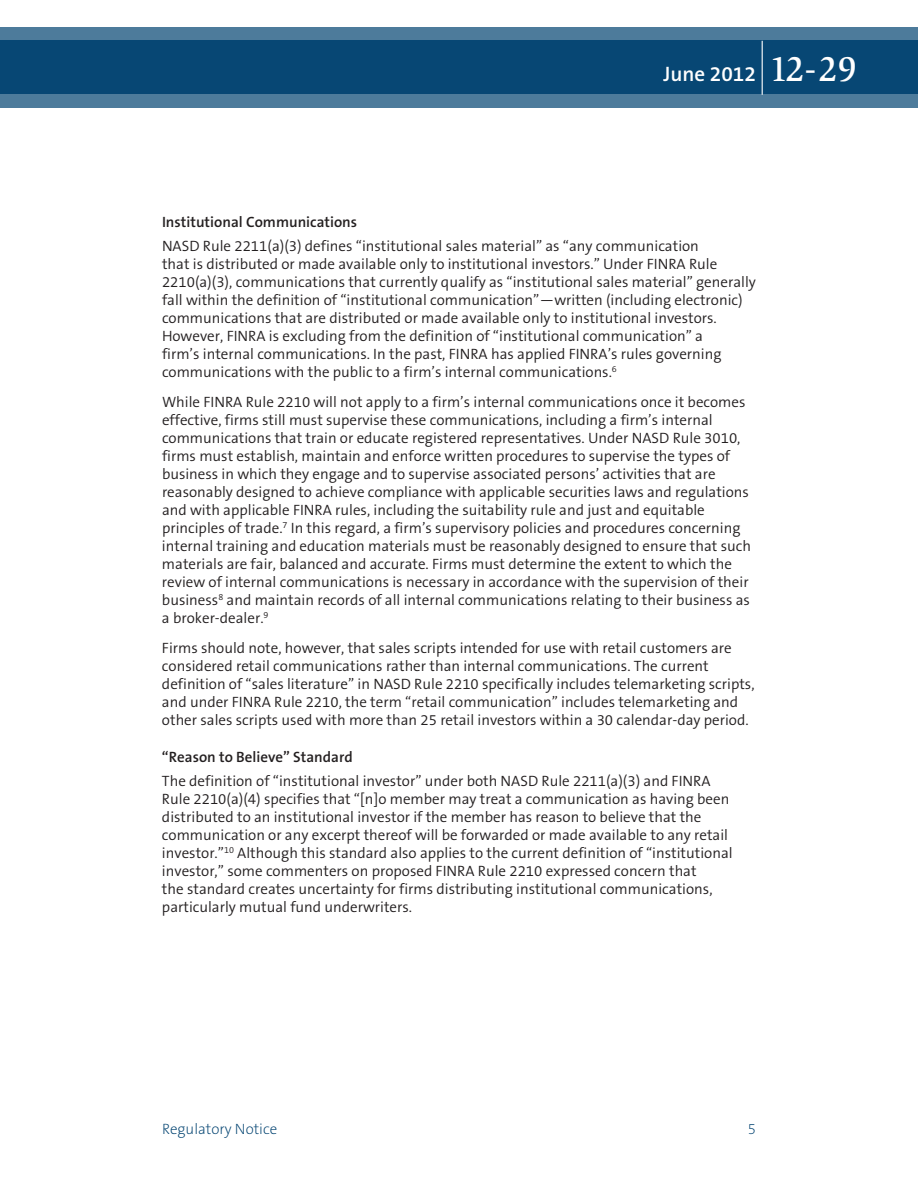
<style>
.page{position:relative;width:918px;height:1188px;background:#fff}
.page>*{position:absolute;margin:0;border:0;box-sizing:border-box;transform-origin:0 0}
.t1{font:600 21px "The Sans B6";color:#fff}
.t2{font:300 15px/18px "The Sans B4";color:#231f20}
.t3{font:600 15px "The Sans B6";color:#231f20}
.t4{font:200 15px "The Sans B2";color:#004270}
.s1{font-family:"Slimbach LT";font-weight:500;font-size:36px}
</style>
<div class="page">
<svg style="left:0;top:27px;width:918px;height:81px;background:#1e5881"></svg>
<hr style="left:762px;top:41px;width:1px;height:54px;background:#fff">
<h1 class="t1" style="left:663px;top:62px;width:195px">June 2012 <span class="s1">12-29</span></h1>
<p class="t3" style="left:162px;top:214px;width:197px">Institutional Communications</p>
<p class="t2" style="left:162px;top:237px;width:595px">NASD Rule 2211(a)(3) defines “institutional sales material” as “any communication<br>that is distributed or made available only to institutional investors.” Under FINRA Rule 2210(a)(3), communications that currently qualify as “institutional sales material” generally fall within the definition of “institutional communication”—written (including electronic) communications that are distributed or made available only to institutional investors.<br>However, FINRA is excluding from the definition of “institutional communication” a<br>firm’s internal communications. In the past, FINRA has applied FINRA’s rules governing communications with the public to a firm’s internal communications.<sup>6</sup></p>
<p class="t2" style="left:162px;top:393px;width:591px">While FINRA Rule 2210 will not apply to a firm’s internal communications once it becomes effective, firms still must supervise these communications, including a firm’s internal communications that train or educate registered representatives. Under NASD Rule 3010, firms must establish, maintain and enforce written procedures to supervise the types of business in which they engage and to supervise associated persons’ activities that are reasonably designed to achieve compliance with applicable securities laws and regulations and with applicable FINRA rules, including the suitability rule and just and equitable principles of trade.<sup>7</sup> In this regard, a firm’s supervisory policies and procedures concerning internal training and education materials must be reasonably designed to ensure that such materials are fair, balanced and accurate. Firms must determine the extent to which the review of internal communications is necessary in accordance with the supervision of their business<sup>8</sup> and maintain records of all internal communications relating to their business as a broker-dealer.<sup>9</sup></p>
<p class="t2" style="left:162px;top:639px;width:594px">Firms should note, however, that sales scripts intended for use with retail customers are considered retail communications rather than internal communications. The current definition of “sales literature” in NASD Rule 2210 specifically includes telemarketing scripts, and under FINRA Rule 2210, the term “retail communication” includes telemarketing and other sales scripts used with more than 25 retail investors within a 30 calendar-day period.</p>
<p class="t3" style="left:162px;top:749px;width:192px">“Reason to Believe” Standard</p>
<p class="t2" style="left:162px;top:772px;width:572px">The definition of “institutional investor” under both NASD Rule 2211(a)(3) and FINRA Rule 2210(a)(4) specifies that “[n]o member may treat a communication as having been distributed to an institutional investor if the member has reason to believe that the communication or any excerpt thereof will be forwarded or made available to any retail investor.”<sup>10</sup> Although this standard also applies to the current definition of “institutional investor,” some commenters on proposed FINRA Rule 2210 expressed concern that<br>the standard creates uncertainty for firms distributing institutional communications, particularly mutual fund underwriters.</p>
<p class="t4" style="left:162px;top:1121px;width:117px">Regulatory Notice</p>
<p class="t4" style="left:748px;top:1121px;width:10px">5</p>
</div>
